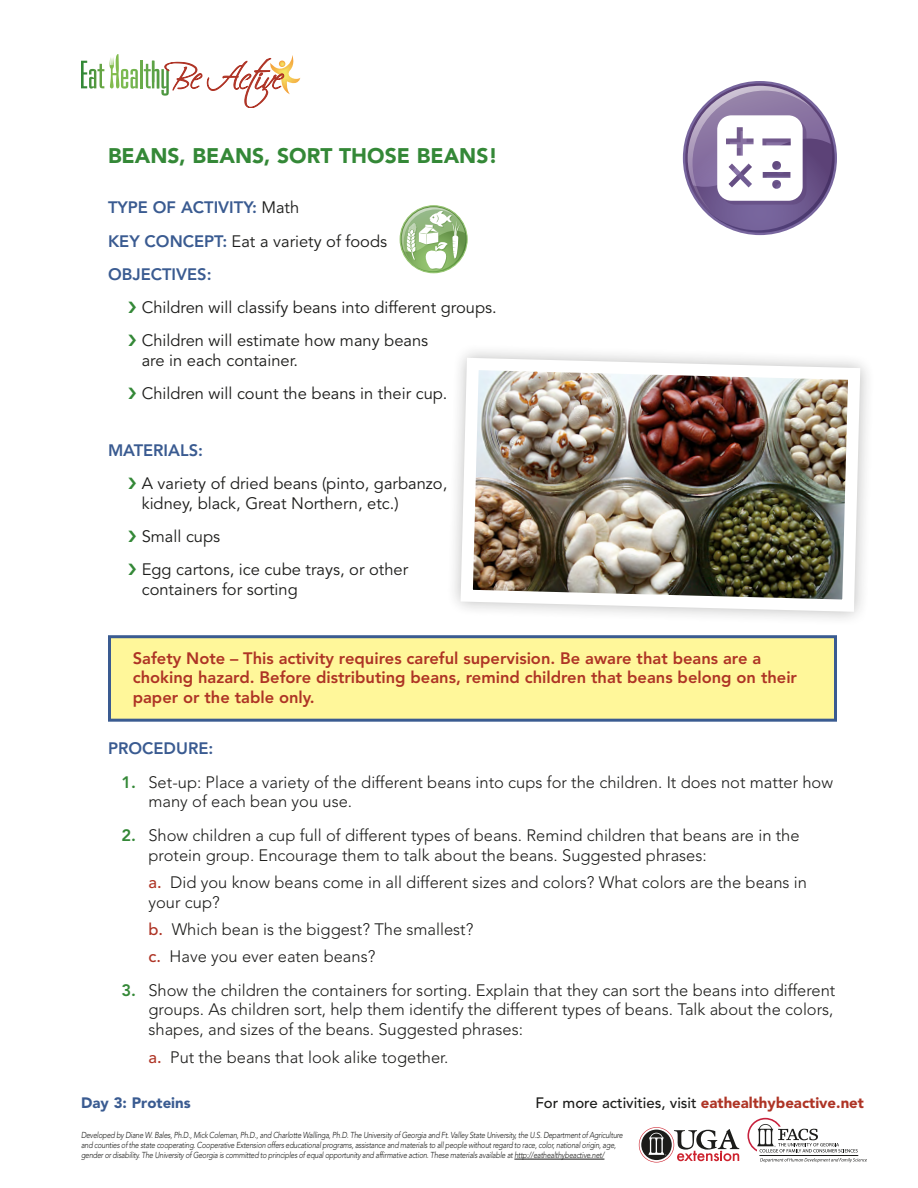
<style>
.page{position:relative;width:918px;height:1188px;background:#fff}
.page>*{position:absolute;margin:0;border:0;box-sizing:border-box;transform-origin:0 0}
.t1{font:900 21px "Avenir";color:#348837}
.t2{font:300 16.5px/19.8px "Avenir";color:#1c1c1a}
.t3{font:16.5px/33.3px "Avenir";color:#1c1c1a}
.t4{font:800 16.5px/19.8px "Avenir";color:#ae3425}
.t5{font:800 16.5px/33.3px "Avenir";color:#3a5b91}
.t6{font:500 15px "Avenir";color:#1c1c1a}
.t7{font:900 15px "Avenir";color:#3a5b91}
.t8{font:italic 300 8.7px/10.4px "Avenir";letter-spacing:-.03em;color:#1c1c1a;scale:.84 1}
.s1{font-weight:400;color:#1c1c1a}
.s2{font-weight:800;color:#348837}
.s3{font-weight:500;color:#ae3425}
.s4{font-weight:900;color:#ae3425}
</style>
<div class="page">
<hr style="left:514px;top:1159px;width:90px;height:1px;background:#1c1c1a">
<svg style="left:747px;top:1118px;width:111px;height:34px"></svg>
<hr style="left:760px;top:1155px;width:98px;height:1px;background:#1c1c1a">
<svg style="left:760px;top:1158px;width:107px;height:5px"></svg>
<svg style="left:639px;top:1127px;width:100px;height:36px"></svg>
<hr style="left:140px;top:61px;width:3px;height:27px;background:#6aac4b">
<svg style="left:81px;top:54px;width:57px;height:35px"></svg>
<svg style="left:144px;top:55px;width:156px;height:53px"></svg>
<svg style="left:683px;top:81px;width:154px;height:154px"></svg>
<img style="left:454px;top:352px;width:412px;height:266px">
<svg style="left:400px;top:205px;width:68px;height:68px"></svg>
<div style="left:110px;top:637px;width:726px;height:83px;background:#fff79a"></div>
<div style="left:108px;top:635px;width:729px;height:87px;border:3px solid #3a5b91"></div>
<p class="t1" style="left:108px;top:143px;width:391px">BEANS, BEANS, SORT THOSE BEANS!</p>
<p class="t5" style="left:108px;top:191px;width:281px">TYPE OF ACTIVITY: <span class="s1">Math<br></span>KEY CONCEPT: <span class="s1">Eat a variety of foods<br></span>OBJECTIVES:</p>
<p class="t3" style="left:142px;top:291px;width:357px">Children will classify beans into different groups.<br>Children will estimate how many beans</p>
<p class="t3" style="left:142px;top:344px;width:307px">are in each container.<br>Children will count the beans in their cup.</p>
<p class="t5" style="left:108px;top:433px;width:97px">MATERIALS:</p>
<p class="t3" style="left:142px;top:474px;width:307px;line-height:19.8px">A variety of dried beans (pinto, garbanzo, kidney, black, Great Northern, etc.)</p>
<p class="t3" style="left:142px;top:520px;width:268px">Small cups<br>Egg cartons, ice cube trays, or other</p>
<p class="t3" style="left:142px;top:573px;width:158px">containers for sorting</p>
<p class="t4" style="left:133px;top:648px;width:666px">Safety Note – This activity requires careful supervision. Be aware that beans are a choking hazard. Before distributing beans, remind children that beans belong on their paper or the table only.</p>
<p class="t5" style="left:108px;top:732px;width:107px">PROCEDURE:</p>
<p class="t2" style="left:148px;top:772px;width:686px;text-indent:-27px"><span class="s2">1.</span> Set-up: Place a variety of the different beans into cups for the children. It does not matter how many of each bean you use.</p>
<p class="t2" style="left:148px;top:825px;width:653px;text-indent:-27px"><span class="s2">2.</span> Show children a cup full of different types of beans. Remind children that beans are in the protein group. Encourage them to talk about the beans. Suggested phrases:</p>
<p class="t2" style="left:148px;top:872px;width:660px"><span class="s3">a.</span> Did you know beans come in all different sizes and colors? What colors are the beans in your cup?</p>
<p class="t2" style="left:148px;top:916px;width:326px;line-height:27.3px"><span class="s3">b.</span> Which bean is the biggest? The smallest? <span class="s3">c.</span> Have you ever eaten beans?</p>
<p class="t2" style="left:148px;top:980px;width:688px;text-align:justify;text-indent:-27px"><span class="s2">3.</span> Show the children the containers for sorting. Explain that they can sort the beans into different groups. As children sort, help them identify the different types of beans. Talk about the colors, shapes, and sizes of the beans. Suggested phrases:</p>
<p class="t2" style="left:148px;top:1047px;width:301px"><span class="s3">a.</span> Put the beans that look alike together.</p>
<p class="t7" style="left:81px;top:1093px;width:111px">Day 3: Proteins</p>
<p class="t6" style="left:535px;top:1094px;width:330px">For more activities, visit <span class="s4">eathealthybeactive.net</span></p>
<p class="t8" style="left:81px;top:1129px;width:647px">Developed by Diane W. Bales, Ph.D., Mick Coleman, Ph.D., and Charlotte Wallinga, Ph.D. The University of Georgia and Ft. Valley State University, the U.S. Department of Agriculture and counties of the state cooperating. Cooperative Extension offers educational programs, assistance and materials to all people without regard to race, color, national origin, age, gender or disability. The University of Georgia is committed to principles of equal opportunity and affirmative action. These materials available at http://eathealthybeactive.net/</p>
</div>
